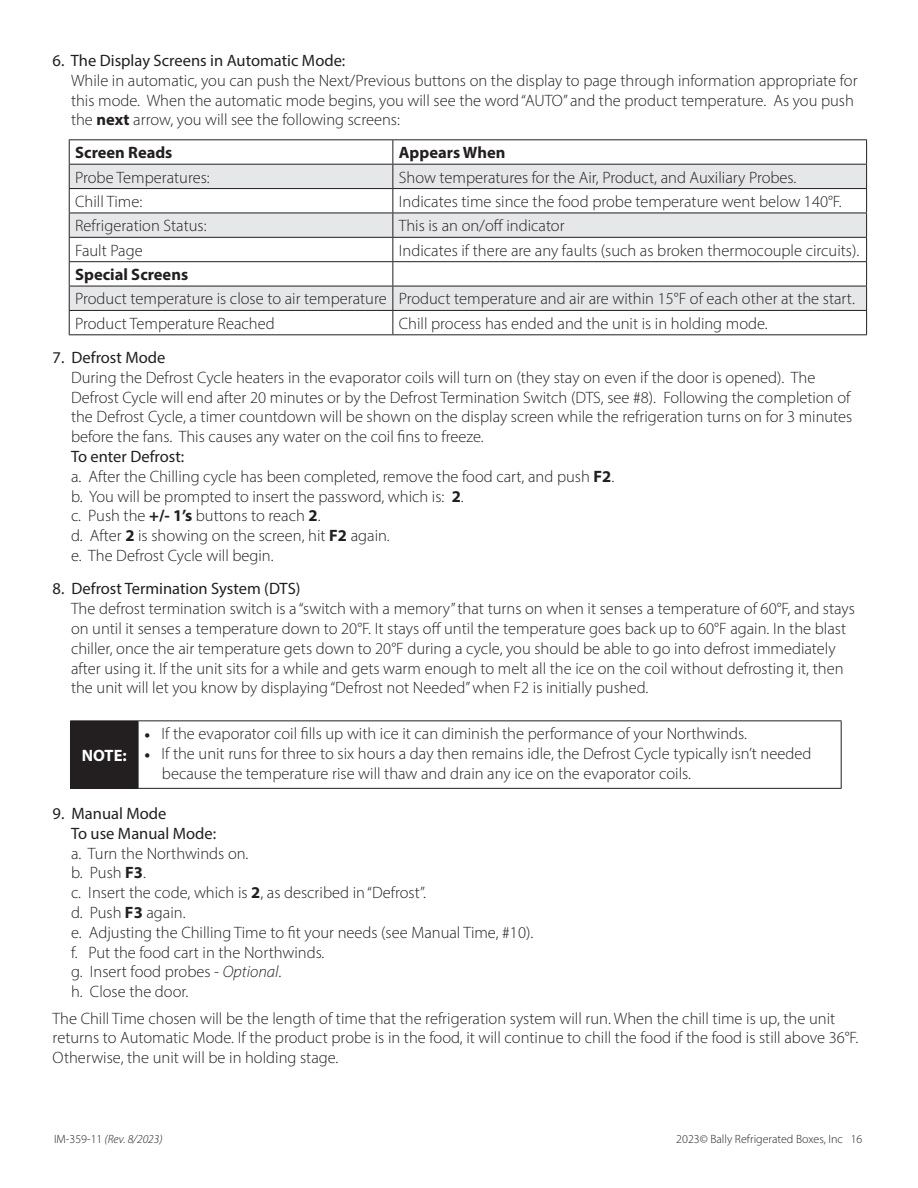
<style>
.page{position:relative;width:918px;height:1188px;background:#fff}
.page>*{position:absolute;margin:0;border:0;box-sizing:border-box;transform-origin:0 0}
.t1{font:300 16.5px/19.8px "Myriad Pro";color:#231f20}
.t2{font:16.5px "Myriad Pro";color:#231f20}
.t3{font:700 16.5px "Myriad Pro";color:#231f20}
.t4{font:700 16.5px "Myriad Pro";color:#fff}
.t5{font:300 12px "Myriad Pro";color:#231f20}
.t6{font:italic 300 12px "Myriad Pro";color:#231f20}
.s1{font-weight:700}
.s2{font-family:"Minion Pro";font-weight:400}
.s3{font-style:italic}
.s4{font-style:normal}
</style>
<div class="page">
<svg style="left:70px;top:165px;width:796px;height:145px;fill:#e6e7e9"></svg>
<hr style="left:69px;top:139px;width:324px;height:1px;background:#231f20">
<hr style="left:393px;top:139px;width:474px;height:1px;background:#231f20">
<hr style="left:69px;top:164px;width:324px;height:1px;background:#231f20">
<hr style="left:393px;top:164px;width:474px;height:1px;background:#231f20">
<hr style="left:69px;top:188px;width:324px;height:1px;background:#231f20">
<hr style="left:393px;top:188px;width:474px;height:1px;background:#231f20">
<hr style="left:69px;top:213px;width:324px;height:1px;background:#231f20">
<hr style="left:393px;top:213px;width:474px;height:1px;background:#231f20">
<hr style="left:69px;top:237px;width:324px;height:1px;background:#231f20">
<hr style="left:393px;top:237px;width:474px;height:1px;background:#231f20">
<hr style="left:69px;top:261px;width:324px;height:1px;background:#231f20">
<hr style="left:393px;top:261px;width:474px;height:1px;background:#231f20">
<hr style="left:69px;top:286px;width:324px;height:1px;background:#231f20">
<hr style="left:393px;top:286px;width:474px;height:1px;background:#231f20">
<hr style="left:69px;top:310px;width:324px;height:1px;background:#231f20">
<svg style="left:69px;top:140px;width:1px;height:194px"></svg>
<hr style="left:393px;top:310px;width:474px;height:1px;background:#231f20">
<svg style="left:392px;top:140px;width:1px;height:194px"></svg>
<svg style="left:866px;top:140px;width:1px;height:194px"></svg>
<hr style="left:69px;top:334px;width:324px;height:1px;background:#231f20">
<hr style="left:393px;top:334px;width:474px;height:1px;background:#231f20">
<div style="left:71px;top:721px;width:67px;height:67px;background:#231f20"></div>
<hr style="left:70px;top:720px;width:68px;height:1px;background:#231f20">
<hr style="left:70px;top:721px;width:1px;height:67px;background:#231f20">
<hr style="left:138px;top:720px;width:704px;height:1px;background:#231f20">
<hr style="left:138px;top:721px;width:1px;height:67px;background:#231f20">
<hr style="left:841px;top:721px;width:1px;height:67px;background:#231f20">
<hr style="left:70px;top:788px;width:68px;height:1px;background:#231f20">
<hr style="left:138px;top:788px;width:704px;height:1px;background:#231f20">
<p class="t2" style="left:53px;top:50px;width:294px">6. The Display Screens in Automatic Mode:</p>
<p class="t1" style="left:71px;top:70px;width:788px">While in automatic, you can push the Next/Previous buttons on the display to page through information appropriate for this mode. When the automatic mode begins, you will see the word “AUTO” and the product temperature. As you push the <span class="s1">next</span> arrow, you will see the following screens:</p>
<p class="t3" style="left:75px;top:142px;width:99px">Screen Reads</p>
<p class="t3" style="left:399px;top:142px;width:108px">Appears When</p>
<p class="t1" style="left:75px;top:167px;width:136px">Probe Temperatures:</p>
<p class="t1" style="left:399px;top:167px;width:399px">Show temperatures for the Air, Product, and Auxiliary Probes.</p>
<p class="t1" style="left:75px;top:191px;width:69px">Chill Time:</p>
<p class="t1" style="left:399px;top:191px;width:444px">Indicates time since the food probe temperature went below 140°F.</p>
<p class="t1" style="left:75px;top:216px;width:133px">Refrigeration Status:</p>
<p class="t1" style="left:399px;top:216px;width:167px">This is an on/off indicator</p>
<p class="t1" style="left:75px;top:240px;width:69px">Fault Page</p>
<p class="t1" style="left:399px;top:240px;width:462px">Indicates if there are any faults (such as broken thermocouple circuits).</p>
<p class="t3" style="left:75px;top:264px;width:114px">Special Screens</p>
<p class="t1" style="left:75px;top:289px;width:313px">Product temperature is close to air temperature</p>
<p class="t1" style="left:399px;top:289px;width:458px">Product temperature and air are within 15°F of each other at the start.</p>
<p class="t1" style="left:75px;top:313px;width:201px">Product Temperature Reached</p>
<p class="t1" style="left:399px;top:313px;width:370px">Chill process has ended and the unit is in holding mode.</p>
<p class="t2" style="left:53px;top:347px;width:114px">7. Defrost Mode</p>
<p class="t1" style="left:71px;top:367px;width:783px">During the Defrost Cycle heaters in the evaporator coils will turn on (they stay on even if the door is opened). The Defrost Cycle will end after 20 minutes or by the Defrost Termination Switch (DTS, see #8). Following the completion of the Defrost Cycle, a timer countdown will be shown on the display screen while the refrigeration turns on for 3 minutes before the fans. This causes any water on the coil fins to freeze.</p>
<p class="t2" style="left:71px;top:446px;width:115px">To enter Defrost:</p>
<p class="t1" style="left:71px;top:466px;width:545px">a. After the Chilling cycle has been completed, remove the food cart, and push <span class="s1">F2</span>.</p>
<p class="t1" style="left:71px;top:486px;width:394px">b. You will be prompted to insert the password, which is: <span class="s1">2</span>.</p>
<p class="t1" style="left:71px;top:506px;width:251px">c. Push the <span class="s1">+/- 1’s</span> buttons to reach <span class="s1">2</span>.</p>
<p class="t1" style="left:71px;top:526px;width:320px">d. After <span class="s1">2</span> is showing on the screen, hit <span class="s1">F2</span> again.</p>
<p class="t1" style="left:71px;top:546px;width:204px">e. The Defrost Cycle will begin.</p>
<p class="t2" style="left:53px;top:579px;width:249px">8. Defrost Termination System (DTS)</p>
<p class="t1" style="left:71px;top:599px;width:786px">The defrost termination switch is a “switch with a memory” that turns on when it senses a temperature of 60°F, and stays on until it senses a temperature down to 20°F. It stays off until the temperature goes back up to 60°F again. In the blast chiller, once the air temperature gets down to 20°F during a cycle, you should be able to go into defrost immediately after using it. If the unit sits for a while and gets warm enough to melt all the ice on the coil without defrosting it, then the unit will let you know by displaying “Defrost not Needed” when F2 is initially pushed.</p>
<p class="t4" style="left:82px;top:744px;width:46px">NOTE:</p>
<p class="t1" style="left:144px;top:724px;width:605px"><span class="s2">•</span> If the evaporator coil fills up with ice it can diminish the performance of your Northwinds.</p>
<p class="t1" style="left:144px;top:743px;width:669px"><span class="s2">•</span> If the unit runs for three to six hours a day then remains idle, the Defrost Cycle typically isn’t needed</p>
<p class="t1" style="left:162px;top:763px;width:531px">because the temperature rise will thaw and drain any ice on the evaporator coils.</p>
<p class="t2" style="left:53px;top:803px;width:115px">9. Manual Mode</p>
<p class="t2" style="left:71px;top:823px;width:147px">To use Manual Mode:</p>
<p class="t1" style="left:71px;top:843px;width:179px">a. Turn the Northwinds on.</p>
<p class="t1" style="left:71px;top:863px;width:76px">b. Push <span class="s1">F3</span>.</p>
<p class="t1" style="left:71px;top:883px;width:356px">c. Insert the code, which is <span class="s1">2</span>, as described in “Defrost”.</p>
<p class="t1" style="left:71px;top:902px;width:116px">d. Push <span class="s1">F3</span> again.</p>
<p class="t1" style="left:71px;top:922px;width:464px">e. Adjusting the Chilling Time to fit your needs (see Manual Time, #10).</p>
<p class="t1" style="left:71px;top:942px;width:255px">f. Put the food cart in the Northwinds.</p>
<p class="t1" style="left:71px;top:962px;width:212px">g. Insert food probes - <span class="s3">Optional</span>.</p>
<p class="t1" style="left:71px;top:982px;width:119px">h. Close the door.</p>
<p class="t1" style="left:53px;top:1008px;width:807px">The Chill Time chosen will be the length of time that the refrigeration system will run. When the chill time is up, the unit returns to Automatic Mode. If the product probe is in the food, it will continue to chill the food if the food is still above 36°F.<br>Otherwise, the unit will be in holding stage.</p>
<p class="t6" style="left:54px;top:1132px;width:110px"><span class="s4">IM-359-11</span> (Rev. 8/2023)</p>
<p class="t5" style="left:676px;top:1132px;width:188px">2023© Bally Refrigerated Boxes, Inc 16</p>
</div>
